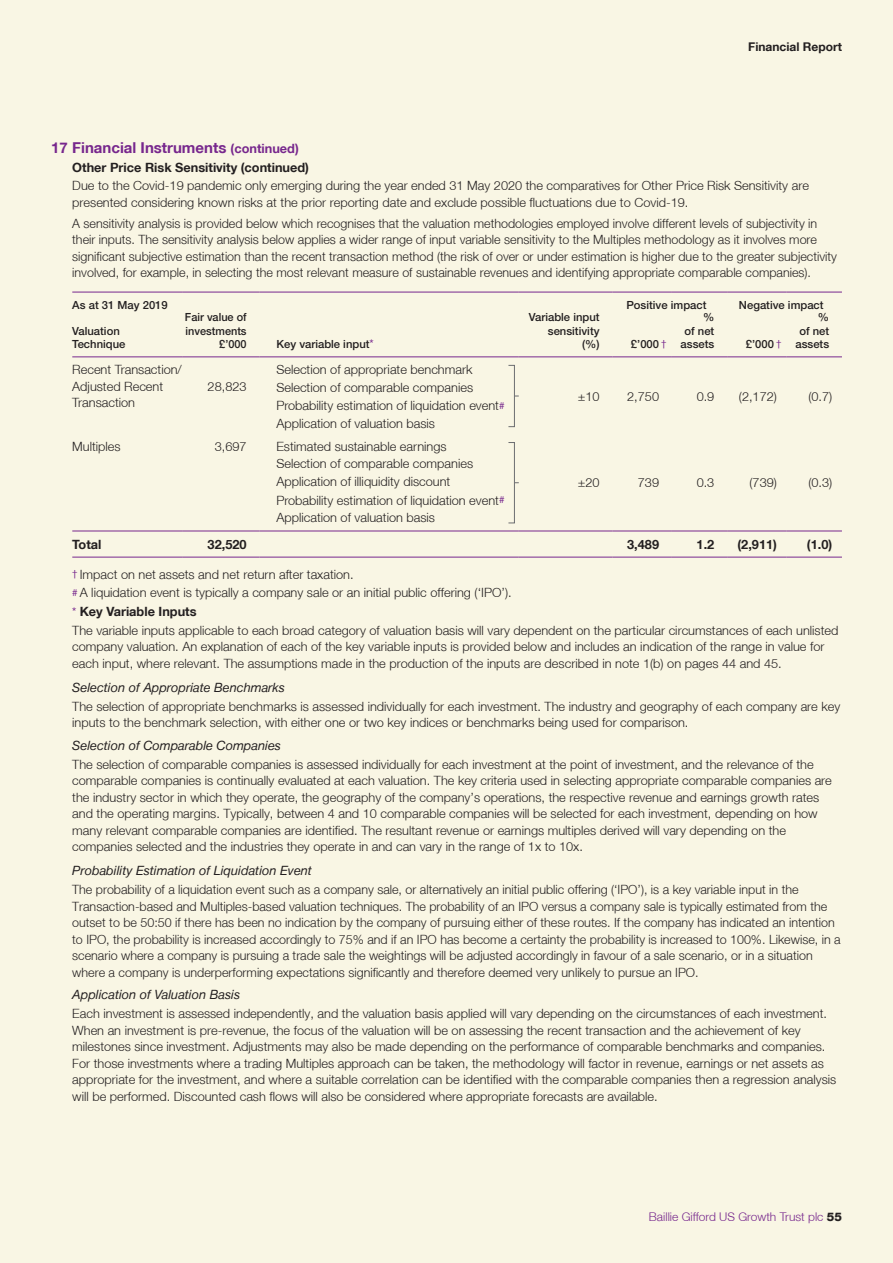
<style>
.page{position:relative;width:893px;height:1263px;background:#f9f6e4}
.page>*{position:absolute;margin:0;border:0;box-sizing:border-box;transform-origin:0 0}
.t1{font:700 15px "Helvetica Neue LT";color:#77278d}
.t2{font:300 12.75px/16.5px "Helvetica Neue LT";color:#231f20}
.t3{font:italic 12.75px "Helvetica Neue LT";color:#231f20}
.t4{font:700 12.75px "Helvetica Neue LT";color:#231f20}
.t5{font:300 12px "Helvetica Neue LT";color:#77278d}
.t6{font:700 12px "Helvetica Neue LT";color:#231f20}
.t7{font:500 11.25px/13.5px "Helvetica Neue LT Std";color:#231f20;text-align:right}
.s1{font-size:12.75px}
.s2{font-family:"Helvetica Neue LT";font-weight:400;font-size:12px;color:#77278d}
.s3{font-family:"Helvetica Neue LT";font-weight:400;font-size:9.75px;color:#77278d}
.s4{font-weight:400;font-size:9.75px;color:#77278d}
.s5{font-weight:400;font-size:12px;color:#77278d}
.s6{font-weight:700}
.s7{font-weight:800;color:#231f20}
</style>
<div class="page">
<hr style="left:183px;top:356px;width:76px;height:1px;background:#77278d">
<hr style="left:519px;top:356px;width:93px;height:1px;background:#77278d">
<hr style="left:727px;top:292px;width:60px;height:1px;background:#77278d">
<hr style="left:787px;top:292px;width:55px;height:1px;background:#77278d">
<hr style="left:612px;top:292px;width:60px;height:1px;background:#77278d">
<hr style="left:672px;top:292px;width:55px;height:1px;background:#77278d">
<hr style="left:259px;top:356px;width:260px;height:1px;background:#77278d">
<hr style="left:72px;top:531px;width:111px;height:1px;background:#77278d">
<hr style="left:183px;top:531px;width:76px;height:1px;background:#77278d">
<hr style="left:259px;top:531px;width:260px;height:1px;background:#77278d">
<hr style="left:519px;top:531px;width:93px;height:1px;background:#77278d">
<hr style="left:612px;top:531px;width:60px;height:1px;background:#77278d">
<hr style="left:672px;top:531px;width:55px;height:1px;background:#77278d">
<hr style="left:727px;top:531px;width:60px;height:1px;background:#77278d">
<hr style="left:787px;top:531px;width:55px;height:1px;background:#77278d">
<hr style="left:183px;top:557px;width:76px;height:1px;background:#77278d">
<hr style="left:259px;top:557px;width:260px;height:1px;background:#77278d">
<hr style="left:519px;top:557px;width:93px;height:1px;background:#77278d">
<hr style="left:612px;top:557px;width:60px;height:1px;background:#77278d">
<hr style="left:672px;top:557px;width:55px;height:1px;background:#77278d">
<hr style="left:727px;top:557px;width:60px;height:1px;background:#77278d">
<hr style="left:787px;top:557px;width:55px;height:1px;background:#77278d">
<hr style="left:72px;top:557px;width:111px;height:1px;background:#77278d">
<hr style="left:72px;top:292px;width:111px;height:1px;background:#77278d">
<hr style="left:72px;top:356px;width:111px;height:1px;background:#77278d">
<hr style="left:183px;top:292px;width:76px;height:1px;background:#77278d">
<hr style="left:259px;top:292px;width:260px;height:1px;background:#77278d">
<hr style="left:519px;top:292px;width:93px;height:1px;background:#77278d">
<hr style="left:612px;top:356px;width:60px;height:1px;background:#77278d">
<hr style="left:672px;top:356px;width:55px;height:1px;background:#77278d">
<hr style="left:727px;top:356px;width:60px;height:1px;background:#77278d">
<hr style="left:787px;top:356px;width:55px;height:1px;background:#77278d">
<div style="left:508px;top:365px;width:7px;height:62px;border:1px solid #6c6d70"></div>
<div style="left:508px;top:442px;width:7px;height:81px;border:1px solid #6c6d70"></div>
<p class="t6" style="left:748px;top:39px;width:95px">Financial Report</p>
<p class="t1" style="left:51px;top:139px;width:249px">17 Financial Instruments <span class="s1">(continued)</span></p>
<p class="t4" style="left:72px;top:159px;width:238px">Other Price Risk Sensitivity (continued)</p>
<p class="t2" style="left:72px;top:177px;width:738px">Due to the Covid-19 pandemic only emerging during the year ended 31 May 2020 the comparatives for Other Price Risk Sensitivity are presented considering known risks at the prior reporting date and exclude possible fluctuations due to Covid-19.</p>
<p class="t2" style="left:72px;top:215px;width:766px">A sensitivity analysis is provided below which recognises that the valuation methodologies employed involve different levels of subjectivity in their inputs. The sensitivity analysis below applies a wider range of input variable sensitivity to the Multiples methodology as it involves more significant subjective estimation than the recent transaction method (the risk of over or under estimation is higher due to the greater subjectivity involved, for example, in selecting the most relevant measure of sustainable revenues and identifying appropriate comparable companies).</p>
<p class="t7" style="left:72px;top:298px;width:97px">As at 31 May 2019</p>
<p class="t7" style="left:626px;top:298px;width:82px">Positive impact</p>
<p class="t7" style="left:739px;top:298px;width:86px">Negative impact</p>
<p class="t7" style="left:72px;top:324px;width:55px;text-align:left">Valuation<br>Technique</p>
<p class="t7" style="left:681px;top:310px;width:35px">%<br>of net assets</p>
<p class="t7" style="left:795px;top:310px;width:35px">%<br>of net assets</p>
<p class="t7" style="left:185px;top:310px;width:63px">Fair value of investments £’000</p>
<p class="t7" style="left:529px;top:310px;width:72px">Variable input sensitivity (%)</p>
<p class="t7" style="left:276px;top:337px;width:99px">Key variable input<span class="s2">*</span></p>
<p class="t7" style="left:631px;top:337px;width:37px">£’000 <span class="s3">†</span></p>
<p class="t7" style="left:746px;top:337px;width:37px">£’000 <span class="s3">†</span></p>
<p class="t2" style="left:72px;top:361px;width:111px">Recent Transaction/<br>Adjusted Recent<br>Transaction</p>
<p class="t2" style="left:208px;top:378px;width:40px">28,823</p>
<p class="t2" style="left:276px;top:361px;width:230px;line-height:17.9px">Selection of appropriate benchmark Selection of comparable companies Probability estimation of liquidation event<span class="s4"># </span>Application of valuation basis</p>
<p class="t2" style="left:72px;top:437px;width:50px">Multiples</p>
<p class="t2" style="left:215px;top:437px;width:33px">3,697</p>
<p class="t2" style="left:276px;top:437px;width:230px;line-height:18px">Estimated sustainable earnings<br>Selection of comparable companies Application of illiquidity discount Probability estimation of liquidation event<span class="s4"># </span>Application of valuation basis</p>
<p class="t2" style="left:578px;top:388px;width:23px">±10</p>
<p class="t2" style="left:627px;top:388px;width:33px">2,750</p>
<p class="t2" style="left:697px;top:388px;width:19px">0.9</p>
<p class="t2" style="left:739px;top:388px;width:40px">(2,172)</p>
<p class="t2" style="left:808px;top:388px;width:25px">(0.7)</p>
<p class="t2" style="left:578px;top:473px;width:23px">±20</p>
<p class="t2" style="left:638px;top:473px;width:23px">739</p>
<p class="t2" style="left:697px;top:473px;width:19px">0.3</p>
<p class="t2" style="left:750px;top:473px;width:29px">(739)</p>
<p class="t2" style="left:808px;top:473px;width:25px">(0.3)</p>
<p class="t4" style="left:72px;top:536px;width:31px">Total</p>
<p class="t4" style="left:208px;top:536px;width:40px">32,520</p>
<p class="t4" style="left:627px;top:536px;width:33px">3,489</p>
<p class="t4" style="left:697px;top:536px;width:19px">1.2</p>
<p class="t4" style="left:737px;top:536px;width:41px">(2,911)</p>
<p class="t4" style="left:807px;top:536px;width:27px">(1.0)</p>
<p class="t2" style="left:72px;top:564px;width:768px;line-height:18.6px"><span class="s4">†</span> Impact on net assets and net return after taxation.<br><span class="s4">#</span> A liquidation event is typically a company sale or an initial public offering (‘IPO’).<br><span class="s5">*</span> <span class="s6">Key Variable Inputs<br></span>The variable inputs applicable to each broad category of valuation basis will vary dependent on the particular circumstances of each unlisted</p>
<p class="t2" style="left:72px;top:638px;width:754px">company valuation. An explanation of each of the key variable inputs is provided below and includes an indication of the range in value for each input, where relevant. The assumptions made in the production of the inputs are described in note 1(b) on pages 44 and 45.</p>
<p class="t3" style="left:72px;top:680px;width:214px">Selection of Appropriate Benchmarks</p>
<p class="t2" style="left:72px;top:697px;width:770px">The selection of appropriate benchmarks is assessed individually for each investment. The industry and geography of each company are key inputs to the benchmark selection, with either one or two key indices or benchmarks being used for comparison.</p>
<p class="t3" style="left:72px;top:738px;width:210px">Selection of Comparable Companies</p>
<p class="t2" style="left:72px;top:755px;width:761px">The selection of comparable companies is assessed individually for each investment at the point of investment, and the relevance of the comparable companies is continually evaluated at each valuation. The key criteria used in selecting appropriate comparable companies are the industry sector in which they operate, the geography of the company’s operations, the respective revenue and earnings growth rates and the operating margins. Typically, between 4 and 10 comparable companies will be selected for each investment, depending on how many relevant comparable companies are identified. The resultant revenue or earnings multiples derived will vary depending on the companies selected and the industries they operate in and can vary in the range of 1x to 10x.</p>
<p class="t3" style="left:72px;top:863px;width:241px">Probability Estimation of Liquidation Event</p>
<p class="t2" style="left:72px;top:881px;width:770px">The probability of a liquidation event such as a company sale, or alternatively an initial public offering (‘IPO’), is a key variable input in the Transaction-based and Multiples-based valuation techniques. The probability of an IPO versus a company sale is typically estimated from the outset to be 50:50 if there has been no indication by the company of pursuing either of these routes. If the company has indicated an intention to IPO, the probability is increased accordingly to 75% and if an IPO has become a certainty the probability is increased to 100%. Likewise, in a scenario where a company is pursuing a trade sale the weightings will be adjusted accordingly in favour of a sale scenario, or in a situation where a company is underperforming expectations significantly and therefore deemed very unlikely to pursue an IPO.</p>
<p class="t3" style="left:72px;top:987px;width:169px">Application of Valuation Basis</p>
<p class="t2" style="left:72px;top:1005px;width:766px">Each investment is assessed independently, and the valuation basis applied will vary depending on the circumstances of each investment.<br>When an investment is pre-revenue, the focus of the valuation will be on assessing the recent transaction and the achievement of key milestones since investment. Adjustments may also be made depending on the performance of comparable benchmarks and companies.<br>For those investments where a trading Multiples approach can be taken, the methodology will factor in revenue, earnings or net assets as appropriate for the investment, and where a suitable correlation can be identified with the comparable companies then a regression analysis will be performed. Discounted cash flows will also be considered where appropriate forecasts are available.</p>
<p class="t5" style="left:649px;top:1209px;width:194px">Baillie Gifford US Growth Trust plc <span class="s7">55</span></p>
</div>
